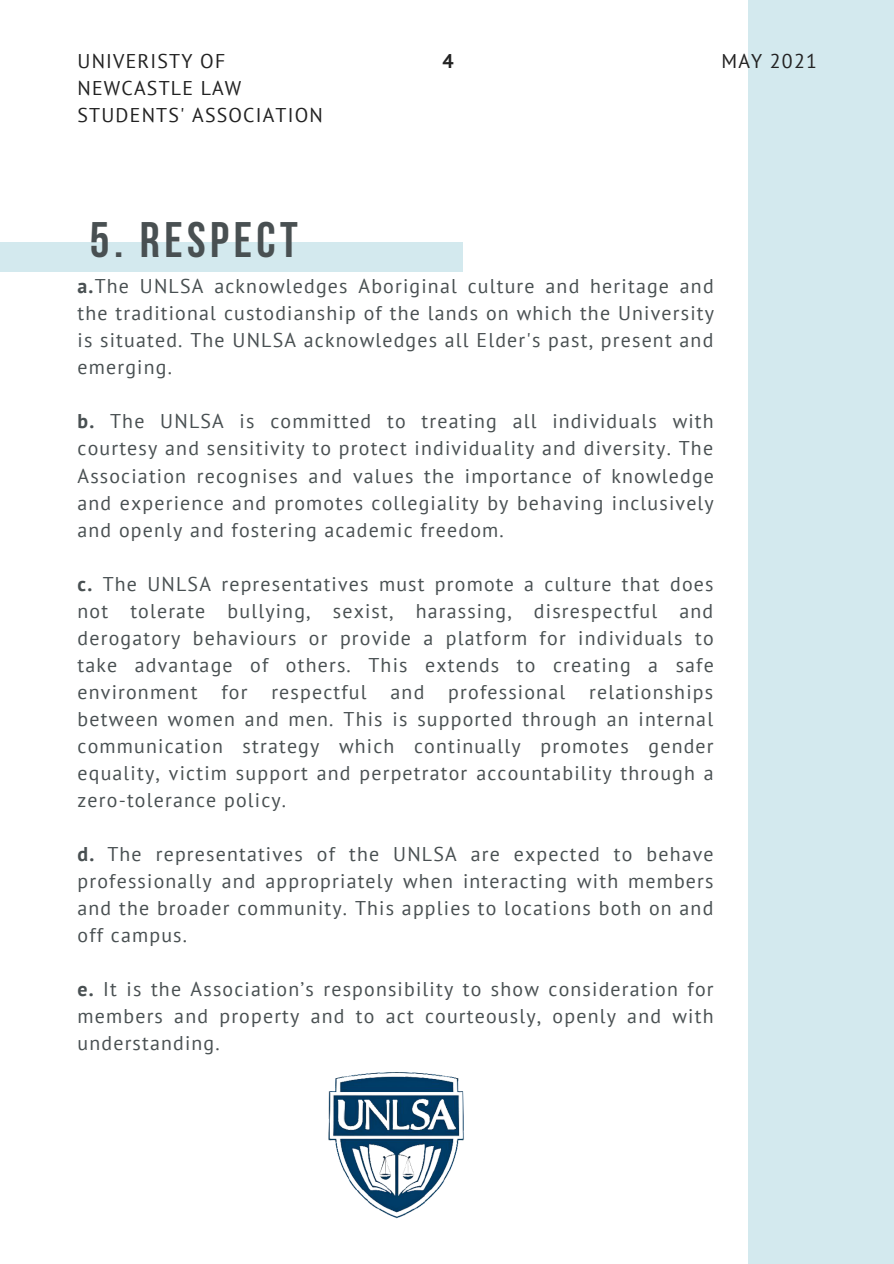
<style>
.page{position:relative;width:894px;height:1264px;background:#fff}
.page>*{position:absolute;margin:0;border:0;box-sizing:border-box;transform-origin:0 0}
.t1{font:700 49.65px "Bebas Neue";letter-spacing:.09em;color:#495052}
.t2{font:19.8px/27px "PT Sans";letter-spacing:.06em;color:#495052;text-align:justify}
.t3{font:19.8px/27px "PT Sans";letter-spacing:.06em;color:#222}
.t4{font:700 19.8px "PT Sans";color:#222}
.s1{font-weight:700}
</style>
<div class="page">
<div style="left:748px;top:0;width:145px;height:1263px;background:#d3e9ee"></div>
<div style="left:0;top:242px;width:463px;height:29px;background:#d3e9ee"></div>
<img style="left:328px;top:1072px;width:136px;height:147px">
<p class="t3" style="left:77px;top:47px;width:149px">UNIVERISTY OF</p>
<p class="t3" style="left:721px;top:47px;width:97px">MAY 2021</p>
<p class="t3" style="left:77px;top:74px;width:247px">NEWCASTLE LAW<br>STUDENTS' ASSOCIATION</p>
<p class="t4" style="left:442px;top:48px;width:13px">4</p>
<p class="t1" style="left:90px;top:220px;width:209px">5. RESPECT</p>
<p class="t2" style="left:77px;top:272px;width:637px"><span class="s1">a.</span>The UNLSA acknowledges Aboriginal culture and heritage and the traditional custodianship of the lands on which the University is situated. The UNLSA acknowledges all Elder's past, present and emerging.</p>
<p class="t2" style="left:77px;top:407px;width:637px"><span class="s1">b.</span> The UNLSA is committed to treating all individuals with courtesy and sensitivity to protect individuality and diversity. The Association recognises and values the importance of knowledge and experience and promotes collegiality by behaving inclusively and openly and fostering academic freedom.</p>
<p class="t2" style="left:77px;top:570px;width:637px"><span class="s1">c.</span> The UNLSA representatives must promote a culture that does not tolerate bullying, sexist, harassing, disrespectful and derogatory behaviours or provide a platform for individuals to take advantage of others. This extends to creating a safe environment for respectful and professional relationships between women and men. This is supported through an internal communication strategy which continually promotes gender equality, victim support and perpetrator accountability through a zero-tolerance policy.</p>
<p class="t2" style="left:77px;top:840px;width:637px"><span class="s1">d.</span> The representatives of the UNLSA are expected to behave professionally and appropriately when interacting with members and the broader community. This applies to locations both on and off campus.</p>
<p class="t2" style="left:77px;top:975px;width:637px"><span class="s1">e.</span> It is the Association’s responsibility to show consideration for members and property and to act courteously, openly and with understanding.</p>
</div>
